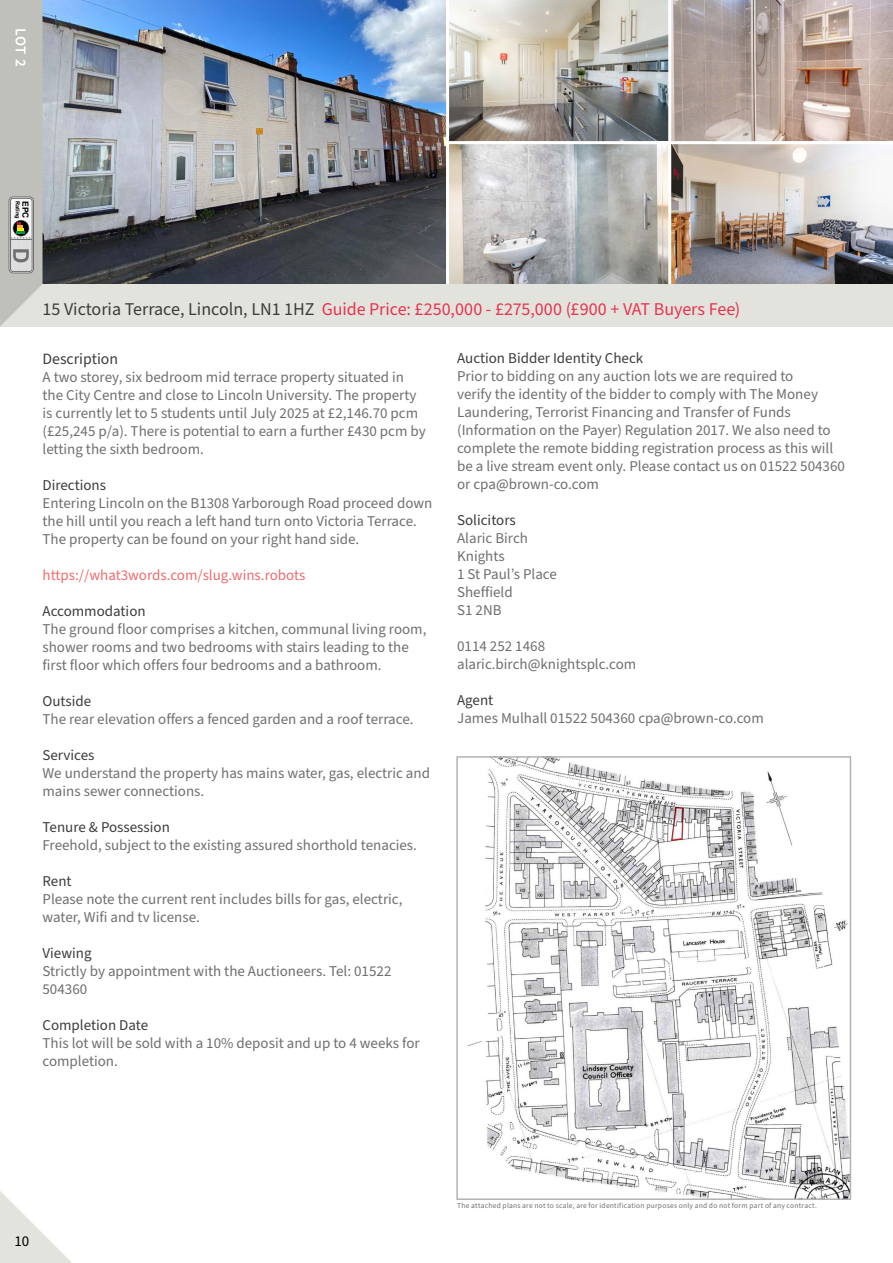
<style>
.page{position:relative;width:893px;height:1263px;background:#fff}
.page>*{position:absolute;margin:0;border:0;box-sizing:border-box;transform-origin:0 0}
.t1{font:18px "Source Sans Pro";color:#e7344e}
.t2{font:15.75px "Source Sans Pro";color:#3c3c3b}
.t3{font:15px/18px "Source Sans Pro";color:#706f6f}
.t4{font:15px "Source Sans Pro";color:#3c3c3b}
.t5{font:15px "Source Sans Pro";color:#ed6c70}
.t6{font:600 15px "Source Sans Pro";color:#fff}
.t7{font:15px "Source Sans Pro";color:#000}
.t8{font:700 8.55px "Arial";color:#000}
.t9{font:7.5px "Source Sans Pro";letter-spacing:.03em;color:#706f6f}
.t10{font:700 5.7px "Arial";color:#000}
.s1{color:#3c3c3b}
</style>
<div class="page">
<svg style="left:0;top:1191px;width:72px;height:72px"></svg>
<img style="left:43px;top:0;width:850px;height:284px">
<div style="left:0;top:284px;width:893px;height:43px;background:#e3e3de"></div>
<img style="left:467px;top:759px;width:381px;height:438px">
<div style="left:456px;top:756px;width:395px;height:444px;border:2px solid #b3b2b2"></div>
<svg style="left:0;top:0;width:43px;height:326px;background:#c1c1bb"></svg>
<div style="left:10px;top:198px;width:22px;height:74px;border:1px solid #706f6f;border-radius:3px"></div>
<hr style="left:446px;top:141px;width:447px;height:3px;background:#fff">
<hr style="left:668px;top:0;width:3px;height:284px;background:#fff">
<hr style="left:446px;top:0;width:3px;height:284px;background:#fff">
<p class="t6" style="left:31px;top:28px;width:40px;rotate:90deg">LOT 2</p>
<p class="t10" style="left:22px;top:201px;width:19px;rotate:90deg">Rating</p>
<p class="t8" style="left:31px;top:201px;width:19px;rotate:90deg">EPC</p>
<p class="t1" style="left:43px;top:297px;width:699px"><span class="s1">15 Victoria Terrace, Lincoln, LN1 1HZ</span> Guide Price: £250,000 - £275,000 (£900 + VAT Buyers Fee)</p>
<p class="t2" style="left:43px;top:348px;width:77px">Description</p>
<p class="t3" style="left:43px;top:368px;width:385px">A two storey, six bedroom mid terrace property situated in the City Centre and close to Lincoln University. The property is currently let to 5 students until July 2025 at £2,146.70 pcm (£25,245 p/a). There is potential to earn a further £430 pcm by letting the sixth bedroom.</p>
<p class="t4" style="left:43px;top:475px;width:65px">Directions</p>
<p class="t3" style="left:43px;top:494px;width:391px">Entering Lincoln on the B1308 Yarborough Road proceed down the hill until you reach a left hand turn onto Victoria Terrace.<br>The property can be found on your right hand side.</p>
<p class="t5" style="left:43px;top:565px;width:264px">https://what3words.com/slug.wins.robots</p>
<p class="t4" style="left:43px;top:601px;width:105px">Accommodation</p>
<p class="t3" style="left:43px;top:620px;width:385px">The ground floor comprises a kitchen, communal living room, shower rooms and two bedrooms with stairs leading to the first floor which offers four bedrooms and a bathroom.</p>
<p class="t4" style="left:43px;top:691px;width:50px">Outside</p>
<p class="t3" style="left:43px;top:710px;width:373px">The rear elevation offers a fenced garden and a roof terrace.</p>
<p class="t4" style="left:43px;top:745px;width:54px">Services</p>
<p class="t3" style="left:43px;top:764px;width:389px">We understand the property has mains water, gas, electric and mains sewer connections.</p>
<p class="t4" style="left:43px;top:817px;width:129px">Tenure &amp; Possession</p>
<p class="t3" style="left:43px;top:836px;width:376px">Freehold, subject to the existing assured shorthold tenacies.</p>
<p class="t4" style="left:43px;top:871px;width:31px">Rent</p>
<p class="t3" style="left:43px;top:890px;width:361px">Please note the current rent includes bills for gas, electric, water, Wifi and tv license.</p>
<p class="t4" style="left:43px;top:943px;width:51px">Viewing</p>
<p class="t3" style="left:43px;top:962px;width:350px">Strictly by appointment with the Auctioneers. Tel: 01522<br>504360</p>
<p class="t4" style="left:43px;top:1015px;width:107px">Completion Date</p>
<p class="t3" style="left:43px;top:1034px;width:379px">This lot will be sold with a 10% deposit and up to 4 weeks for completion.</p>
<p class="t4" style="left:457px;top:348px;width:188px">Auction Bidder Identity Check</p>
<p class="t3" style="left:457px;top:368px;width:389px">Prior to bidding on any auction lots we are required to<br>verify the identity of the bidder to comply with The Money Laundering, Terrorist Financing and Transfer of Funds (Information on the Payer) Regulation 2017. We also need to complete the remote bidding registration process as this will be a live stream event only. Please contact us on 01522 504360 or cpa@brown-co.com</p>
<p class="t4" style="left:457px;top:510px;width:60px">Solicitors</p>
<p class="t3" style="left:457px;top:530px;width:101px">Alaric Birch<br>Knights<br>1 St Paul’s Place<br>Sheffield<br>S1 2NB</p>
<p class="t3" style="left:457px;top:638px;width:181px">0114 252 1468 alaric.birch@knightsplc.com</p>
<p class="t4" style="left:457px;top:690px;width:38px">Agent</p>
<p class="t3" style="left:457px;top:710px;width:308px">James Mulhall 01522 504360 cpa@brown-co.com</p>
<p class="t7" style="left:14px;top:1231px;width:16px">10</p>
<p class="t9" style="left:457px;top:1200px;width:361px">The attached plans are not to scale, are for identification purposes only and do not form part of any contract.</p>
</div>
